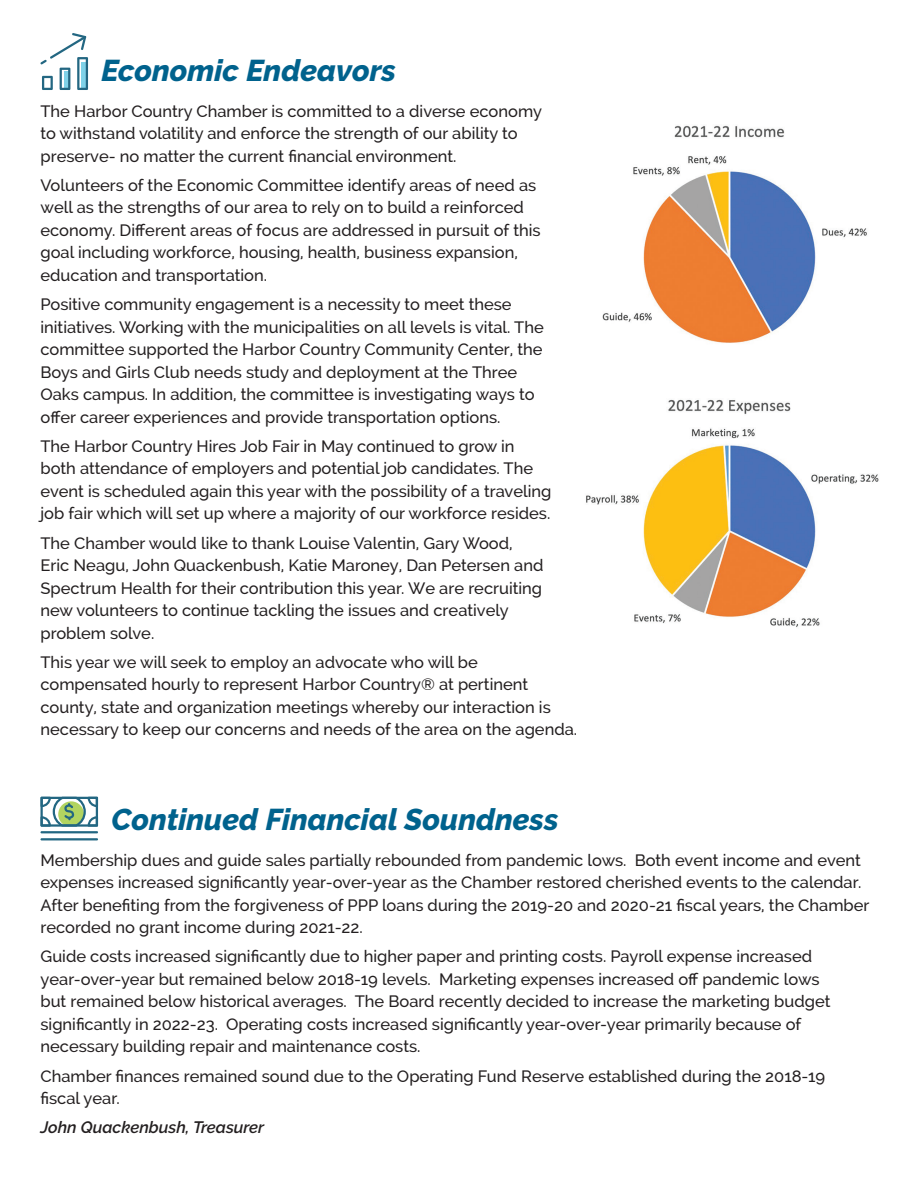
<style>
.page{position:relative;width:918px;height:1188px;background:#fff}
.page>*{position:absolute;margin:0;border:0;box-sizing:border-box;transform-origin:0 0}
.Body_subheads_sectio{font:italic 800 30px "Raleway";color:#00628d}
.t1{font:500 16.5px/22.5px "Raleway";color:#231f20}
.t2{font:italic 600 16.5px "Raleway";color:#231f20}
</style>
<div class="page">
<img style="left:586px;top:125px;width:293px;height:503px">
<svg style="left:40px;top:33px;width:48px;height:57px"></svg>
<svg style="left:40px;top:797px;width:58px;height:43px"></svg>
<p class="Body_subheads_sectio" style="left:102px;top:53px;width:296px">Economic Endeavors</p>
<p class="t1" style="left:40px;top:100px;width:503px">The Harbor Country Chamber is committed to a diverse economy to withstand volatility and enforce the strength of our ability to preserve- no matter the current financial environment.</p>
<p class="t1" style="left:40px;top:174px;width:502px">Volunteers of the Economic Committee identify areas of need as well as the strengths of our area to rely on to build a reinforced economy. Different areas of focus are addressed in pursuit of this goal including workforce, housing, health, business expansion, education and transportation.</p>
<p class="t1" style="left:40px;top:293px;width:505px">Positive community engagement is a necessity to meet these initiatives. Working with the municipalities on all levels is vital. The committee supported the Harbor Country Community Center, the Boys and Girls Club needs study and deployment at the Three Oaks campus. In addition, the committee is investigating ways to offer career experiences and provide transportation options.</p>
<p class="t1" style="left:40px;top:435px;width:512px">The Harbor Country Hires Job Fair in May continued to grow in both attendance of employers and potential job candidates. The event is scheduled again this year with the possibility of a traveling job fair which will set up where a majority of our workforce resides.</p>
<p class="t1" style="left:40px;top:532px;width:504px">The Chamber would like to thank Louise Valentin, Gary Wood, Eric Neagu, John Quackenbush, Katie Maroney, Dan Petersen and Spectrum Health for their contribution this year. We are recruiting new volunteers to continue tackling the issues and creatively problem solve.</p>
<p class="t1" style="left:40px;top:651px;width:538px">This year we will seek to employ an advocate who will be compensated hourly to represent Harbor Country® at pertinent county, state and organization meetings whereby our interaction is necessary to keep our concerns and needs of the area on the agenda.</p>
<p class="Body_subheads_sectio" style="left:112px;top:802px;width:448px">Continued Financial Soundness</p>
<p class="t1" style="left:40px;top:848px;width:831px">Membership dues and guide sales partially rebounded from pandemic lows. Both event income and event expenses increased significantly year-over-year as the Chamber restored cherished events to the calendar.<br>After benefiting from the forgiveness of PPP loans during the 2019-20 and 2020-21 fiscal years, the Chamber recorded no grant income during 2021-22.</p>
<p class="t1" style="left:40px;top:945px;width:791px">Guide costs increased significantly due to higher paper and printing costs. Payroll expense increased year-over-year but remained below 2018-19 levels. Marketing expenses increased off pandemic lows but remained below historical averages. The Board recently decided to increase the marketing budget significantly in 2022-23. Operating costs increased significantly year-over-year primarily because of necessary building repair and maintenance costs.</p>
<p class="t1" style="left:40px;top:1064px;width:786px">Chamber finances remained sound due to the Operating Fund Reserve established during the 2018-19 fiscal year.</p>
<p class="t2" style="left:40px;top:1118px;width:225px">John Quackenbush, Treasurer</p>
</div>
